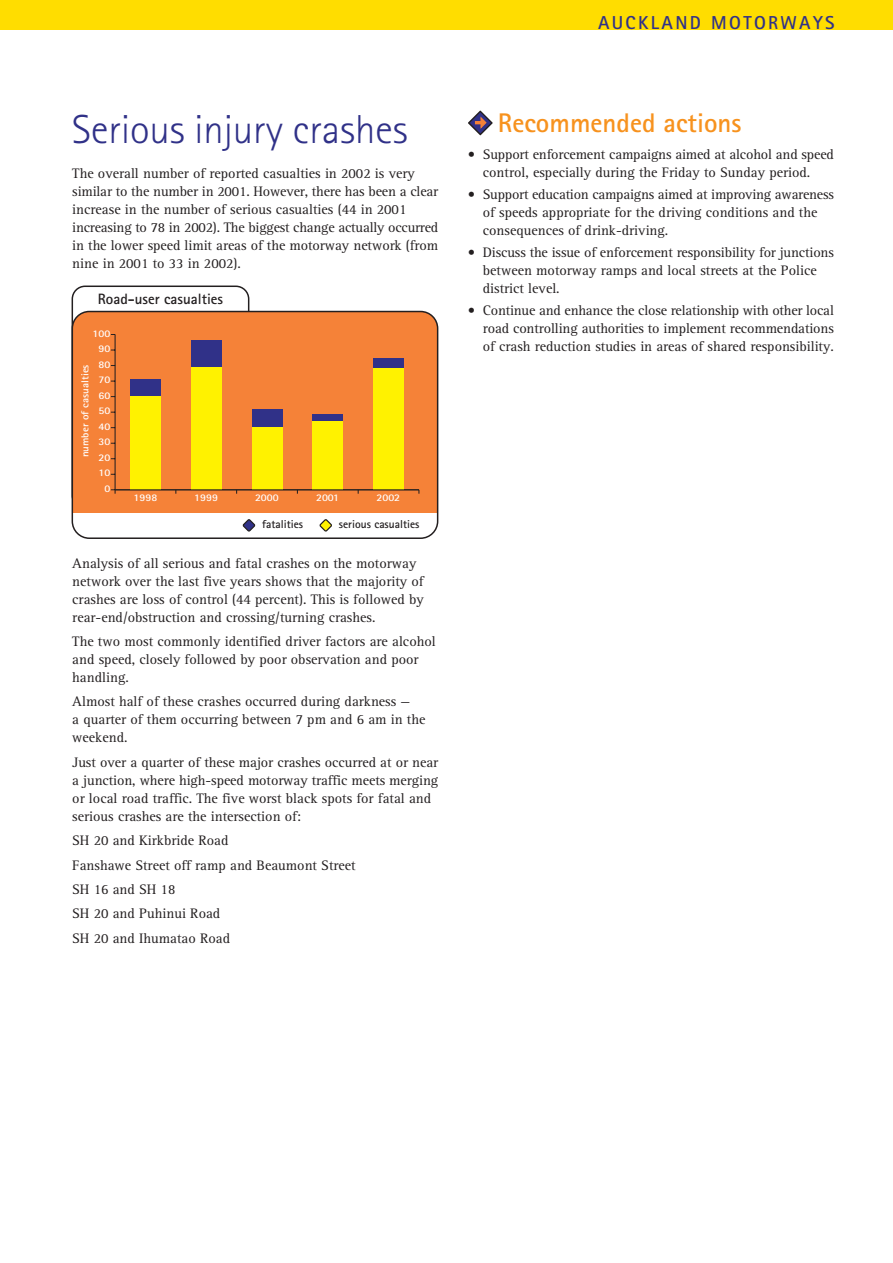
<style>
.page{position:relative;width:893px;height:1263px;background:#fff}
.page>*{position:absolute;margin:0;border:0;box-sizing:border-box;transform-origin:0 0}
.t1{font:40.5px "Rotis Sans Serif Light NZT";color:#303188}
.t2{font:27px "Rotis Sans Serif Bold NZT";color:#f7921e}
.t3{font:18.75px "Rotis Sans Serif Bold NZT";letter-spacing:.125em;color:#303188}
.t4{font:15px "Rotis Sans Serif Bold NZT";color:#231f20}
.t5{font:14.25px/18px "Rotis Serif NZT";color:#231f20}
.t6{font:11.55px "Rotis Sans Serif Bold NZT";color:#231f20}
.t7{font:10.2px "Rotis Sans Serif Bold NZT";color:#fff;scale:1.09 1}
</style>
<div class="page">
<div style="left:0;top:0;width:892px;height:30px;background:#fd0"></div>
<div style="left:72px;top:312px;width:365px;height:226px;background:#f58238;border-radius:17px"></div>
<div style="left:72px;top:513px;width:365px;height:25px;background:#fff"></div>
<div style="left:72px;top:311px;width:366px;height:228px;border:2px solid #231f20;border-radius:17px"></div>
<svg style="left:242px;top:519px;width:14px;height:13px"></svg>
<svg style="left:319px;top:519px;width:13px;height:13px"></svg>
<svg style="left:111px;top:489px;width:5px;height:5px"></svg>
<hr style="left:115px;top:334px;width:1px;height:156px;background:#231f20">
<div style="left:130px;top:380px;width:31px;height:17px;background:#303188"></div>
<div style="left:191px;top:341px;width:30px;height:26px;background:#303188"></div>
<div style="left:252px;top:409px;width:30px;height:19px;background:#303188"></div>
<div style="left:312px;top:414px;width:31px;height:8px;background:#303188"></div>
<div style="left:373px;top:358px;width:31px;height:11px;background:#303188"></div>
<div style="left:130px;top:397px;width:31px;height:93px;background:#fff200"></div>
<div style="left:191px;top:367px;width:30px;height:123px;background:#fff200"></div>
<div style="left:252px;top:428px;width:30px;height:62px;background:#fff200"></div>
<div style="left:312px;top:422px;width:31px;height:68px;background:#fff200"></div>
<div style="left:373px;top:369px;width:31px;height:121px;background:#fff200"></div>
<svg style="left:468px;top:111px;width:24px;height:24px"></svg>
<svg style="left:470px;top:112px;width:21px;height:21px"></svg>
<svg style="left:475px;top:116px;width:12px;height:14px"></svg>
<hr style="left:115px;top:489px;width:304px;height:1px;background:#231f20">
<h3 class="t3" style="left:598px;top:16px;width:238px">AUCKLAND MOTORWAYS</h3>
<h1 class="t1" style="left:72px;top:114px;width:337px">Serious injury crashes</h1>
<p class="t5" style="left:72px;top:165px;width:367px">The overall number of reported casualties in 2002 is very similar to the number in 2001. However, there has been a clear increase in the number of serious casualties (44 in 2001 increasing to 78 in 2002). The biggest change actually occurred in the lower speed limit areas of the motorway network (from nine in 2001 to 33 in 2002).</p>
<p class="t4" style="left:98px;top:293px;width:127px">Road-user casualties</p>
<p class="t7" style="left:92px;top:329px;width:18px">100</p>
<p class="t7" style="left:81px;top:457px;width:87px;rotate:-90deg">number of casualties</p>
<p class="t7" style="left:98px;top:345px;width:12px">90</p>
<p class="t7" style="left:98px;top:360px;width:12px">80</p>
<p class="t7" style="left:98px;top:376px;width:12px">70</p>
<p class="t7" style="left:98px;top:392px;width:12px">60</p>
<p class="t7" style="left:98px;top:407px;width:12px">50</p>
<p class="t7" style="left:98px;top:423px;width:12px">40</p>
<p class="t7" style="left:98px;top:438px;width:12px">30</p>
<p class="t7" style="left:98px;top:454px;width:12px">20</p>
<p class="t7" style="left:98px;top:469px;width:12px">10</p>
<p class="t7" style="left:104px;top:485px;width:7px">0</p>
<p class="t7" style="left:133px;top:494px;width:23px">1998</p>
<p class="t7" style="left:194px;top:494px;width:23px">1999</p>
<p class="t7" style="left:255px;top:494px;width:23px">2000</p>
<p class="t7" style="left:316px;top:494px;width:23px">2001</p>
<p class="t7" style="left:376px;top:494px;width:23px">2002</p>
<p class="t6" style="left:262px;top:520px;width:43px">fatalities</p>
<p class="t6" style="left:339px;top:520px;width:82px">serious casualties</p>
<p class="t5" style="left:72px;top:555px;width:353px">Analysis of all serious and fatal crashes on the motorway network over the last five years shows that the majority of crashes are loss of control (44 percent). This is followed by rear-end/obstruction and crossing/turning crashes.</p>
<p class="t5" style="left:72px;top:633px;width:365px">The two most commonly identified driver factors are alcohol and speed, closely followed by poor observation and poor handling.</p>
<p class="t5" style="left:72px;top:694px;width:354px">Almost half of these crashes occurred during darkness —<br>a quarter of them occurring between 7 pm and 6 am in the weekend.</p>
<p class="t5" style="left:72px;top:754px;width:367px">Just over a quarter of these major crashes occurred at or near a junction, where high-speed motorway traffic meets merging or local road traffic. The five worst black spots for fatal and serious crashes are the intersection of:</p>
<p class="t5" style="left:72px;top:829px;width:285px;line-height:24.5px">SH 20 and Kirkbride Road<br>Fanshawe Street off ramp and Beaumont Street<br>SH 16 and SH 18<br>SH 20 and Puhinui Road<br>SH 20 and Ihumatao Road</p>
<h2 class="t2" style="left:498px;top:113px;width:245px">Recommended actions</h2>
<p class="t5" style="left:483px;top:146px;width:352px;text-indent:-15px">• Support enforcement campaigns aimed at alcohol and speed control, especially during the Friday to Sunday period.</p>
<p class="t5" style="left:483px;top:186px;width:352px;text-indent:-15px">• Support education campaigns aimed at improving awareness of speeds appropriate for the driving conditions and the consequences of drink-driving.</p>
<p class="t5" style="left:483px;top:245px;width:352px;text-indent:-15px">• Discuss the issue of enforcement responsibility for junctions between motorway ramps and local streets at the Police district level.</p>
<p class="t5" style="left:483px;top:303px;width:352px;text-align:justify;text-indent:-15px">• Continue and enhance the close relationship with other local road controlling authorities to implement recommendations of crash reduction studies in areas of shared responsibility.</p>
</div>
